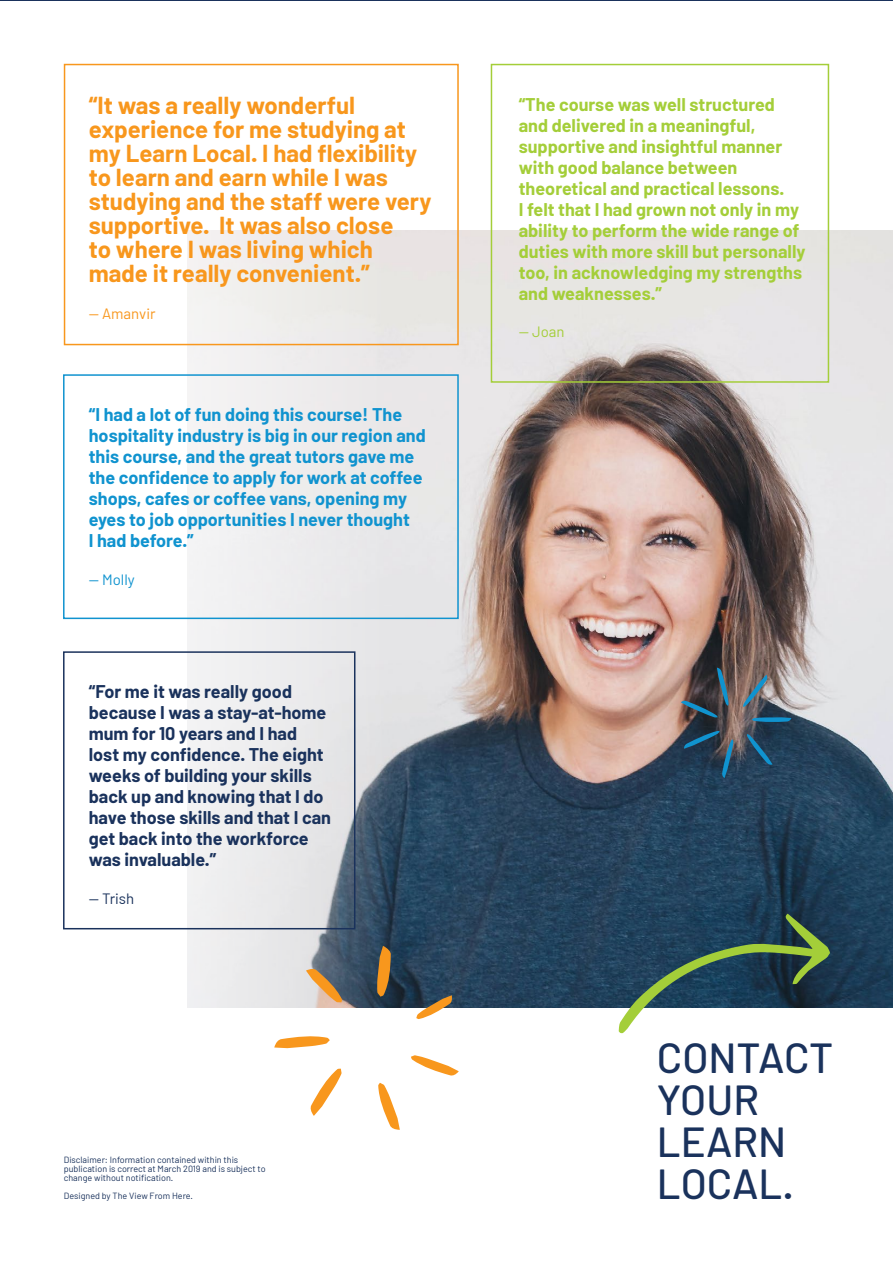
<style>
.page{position:relative;width:893px;height:1263px;background:#fff}
.page>*{position:absolute;margin:0;border:0;box-sizing:border-box;transform-origin:0 0}
.t1{font:500 42px/42px "Barlow";color:#1a325c}
.t2{font:700 24px/24px "Barlow";color:#f8971d}
.t3{font:700 18px/21px "Barlow";color:#a4ce39}
.t4{font:700 18px/21px "Barlow";color:#1093cf}
.t5{font:700 18px/21px "Barlow";color:#1a325c}
.t6{font:15px "Barlow";color:#f8971d}
.t7{font:15px "Barlow";color:#1093cf}
.t8{font:15px "Barlow";color:#1a325c}
.t9{font:15px "Barlow";color:#a4ce39}
.t10{font:9px/9px "Barlow";color:#1a325c}
</style>
<div class="page">
<img style="left:391px;top:230px;width:502px;height:778px">
<svg style="left:174px;top:230px;width:217px;height:778px"></svg>
<hr style="left:0;top:0;width:893px;height:1px;background:#1a325c">
<svg style="left:681px;top:668px;width:48px;height:50px;background:#474b52"></svg>
<svg style="left:743px;top:675px;width:24px;height:32px"></svg>
<svg style="left:752px;top:717px;width:39px;height:5px"></svg>
<svg style="left:747px;top:734px;width:26px;height:31px"></svg>
<svg style="left:684px;top:731px;width:49px;height:47px;background:#28475e"></svg>
<svg style="left:619px;top:914px;width:211px;height:119px"></svg>
<div style="left:64px;top:64px;width:395px;height:281px;border:2px solid #f8971d"></div>
<div style="left:63px;top:374px;width:396px;height:245px;border:2px solid #1093cf"></div>
<div style="left:491px;top:64px;width:338px;height:319px;border:2px solid #a4ce39"></div>
<div style="left:63px;top:651px;width:292px;height:278px;border:2px solid #1a325c"></div>
<svg style="left:411px;top:1055px;width:48px;height:21px"></svg>
<svg style="left:378px;top:1083px;width:22px;height:47px"></svg>
<svg style="left:310px;top:1069px;width:32px;height:47px"></svg>
<svg style="left:274px;top:1036px;width:56px;height:12px"></svg>
<svg style="left:306px;top:968px;width:36px;height:34px"></svg>
<svg style="left:377px;top:946px;width:14px;height:50px"></svg>
<svg style="left:416px;top:995px;width:36px;height:24px"></svg>
<h2 class="t2" style="left:89px;top:93px;width:344px">“It was a really wonderful experience for me studying at my Learn Local. I had flexibility to learn and earn while I was studying and the staff were very supportive. It was also close<br>to where I was living which made it really convenient.”</h2>
<p class="t6" style="left:89px;top:305px;width:68px">— Amanvir</p>
<p class="t4" style="left:89px;top:404px;width:338px">“I had a lot of fun doing this course! The hospitality industry is big in our region and this course, and the great tutors gave me the confidence to apply for work at coffee shops, cafes or coffee vans, opening my eyes to job opportunities I never thought<br>I had before.”</p>
<p class="t7" style="left:89px;top:570px;width:48px">— Molly</p>
<p class="t5" style="left:89px;top:681px;width:244px">“For me it was really good because I was a stay-at-home mum for 10 years and I had lost my confidence. The eight weeks of building your skills back up and knowing that I do have those skills and that I can get back into the workforce was invaluable.”</p>
<p class="t8" style="left:89px;top:889px;width:47px">— Trish</p>
<p class="t10" style="left:64px;top:1155px;width:203px">Disclaimer: Information contained within this publication is correct at March 2019 and is subject to change without notification.</p>
<p class="t10" style="left:64px;top:1191px;width:131px">Designed by The View From Here.</p>
<p class="t3" style="left:519px;top:93px;width:288px">“The course was well structured and delivered in a meaningful, supportive and insightful manner with good balance between theoretical and practical lessons.<br>I felt that I had grown not only in my ability to perform the wide range of duties with more skill but personally too, in acknowledging my strengths and weaknesses.”</p>
<p class="t9" style="left:519px;top:323px;width:47px">— Joan</p>
<h1 class="t1" style="left:657px;top:1036px;width:178px">CONTACT<br>YOUR<br>LEARN<br>LOCAL.</h1>
</div>
